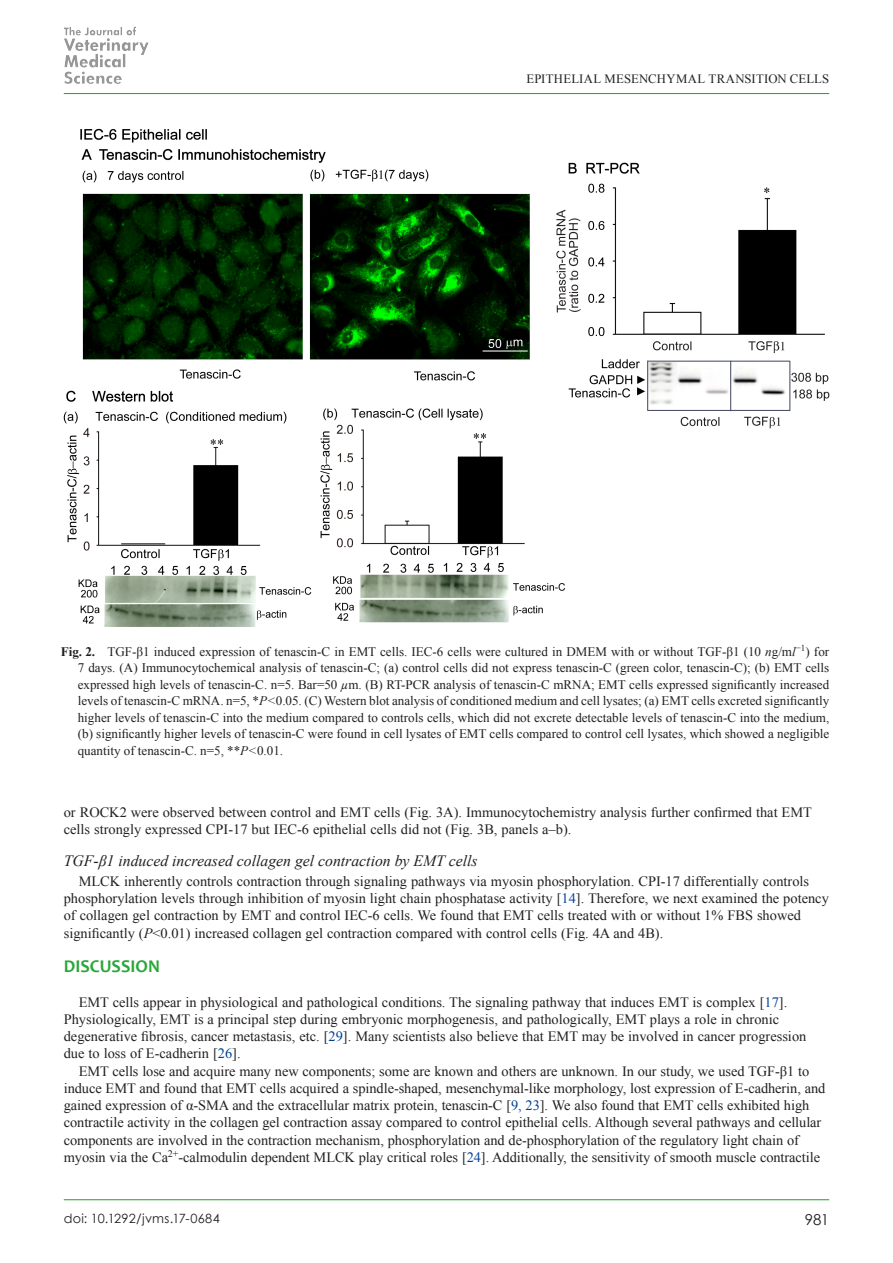
<style>
.page{position:relative;width:893px;height:1263px;background:#fff}
.page>*{position:absolute;margin:0;border:0;box-sizing:border-box;transform-origin:0 0}
.t1{font:700 18px "Candara";color:#2aa738}
.t2{font:italic 15.75px "Times New Roman";color:#231f20}
.t3{font:15px "Century Gothic";color:#231f20}
.t4{font:14.25px/17.2px "Times New Roman";color:#231f20}
.t5{font:13.05px/16.5px "Times New Roman";color:#231f20;text-align:justify}
.t6{font:12.75px "Times New Roman";letter-spacing:.015em;color:#231f20}
.t7{font:12.75px "Century Gothic";letter-spacing:.02em;color:#231f20}
.s1{font-weight:700}
.s2{font-style:italic}
.s3{color:#003f98}
</style>
<div class="page">
<img style="left:64px;top:27px;width:74px;height:24px">
<hr style="left:64px;top:93px;width:765px;height:1px;background:#2aa738">
<hr style="left:64px;top:1199px;width:765px;height:1px;background:#2aa738">
<img style="left:64px;top:128px;width:765px;height:499px">
<p class="t6" style="left:526px;top:70px;width:304px">EPITHELIAL MESENCHYMAL TRANSITION CELLS</p>
<p class="t5" style="left:78px;top:643px;width:753px;text-indent:-17px"><span class="s1">Fig. 2.</span> TGF-β1 induced expression of tenascin-C in EMT cells. IEC-6 cells were cultured in DMEM with or without TGF-β1 (10 <span class="s2">n</span>g/m<span class="s2">l</span><sup>−1</sup>) for 7 days. (A) Immunocytochemical analysis of tenascin-C; (a) control cells did not express tenascin-C (green color, tenascin-C); (b) EMT cells expressed high levels of tenascin-C. n=5. Bar=50 <span class="s2">µ</span>m. (B) RT-PCR analysis of tenascin-C mRNA; EMT cells expressed significantly increased levels of tenascin-C mRNA. n=5, *<span class="s2">P&lt;</span>0.05. (C) Western blot analysis of conditioned medium and cell lysates; (a) EMT cells excreted significantly higher levels of tenascin-C into the medium compared to controls cells, which did not excrete detectable levels of tenascin-C into the medium, (b) significantly higher levels of tenascin-C were found in cell lysates of EMT cells compared to control cell lysates, which showed a negligible quantity of tenascin-C. n=5, **<span class="s2">P&lt;</span>0.01.</p>
<p class="t4" style="left:64px;top:803px;width:750px">or ROCK2 were observed between control and EMT cells (Fig. 3A). Immunocytochemistry analysis further confirmed that EMT cells strongly expressed CPI-17 but IEC-6 epithelial cells did not (Fig. 3B, panels a–b).</p>
<p class="t2" style="left:64px;top:850px;width:415px">TGF-β1 induced increased collagen gel contraction by EMT cells</p>
<p class="t4" style="left:64px;top:872px;width:767px;text-indent:15px">MLCK inherently controls contraction through signaling pathways via myosin phosphorylation. CPI-17 differentially controls phosphorylation levels through inhibition of myosin light chain phosphatase activity [<span class="s3">14</span>]. Therefore, we next examined the potency of collagen gel contraction by EMT and control IEC-6 cells. We found that EMT cells treated with or without 1% FBS showed significantly (<span class="s2">P</span>&lt;0.01) increased collagen gel contraction compared with control cells (Fig. 4A and 4B).</p>
<p class="t1" style="left:64px;top:955px;width:98px">DISCUSSION</p>
<p class="t4" style="left:64px;top:993px;width:744px;text-indent:15px">EMT cells appear in physiological and pathological conditions. The signaling pathway that induces EMT is complex [<span class="s3">17</span>].<br>Physiologically, EMT is a principal step during embryonic morphogenesis, and pathologically, EMT plays a role in chronic degenerative fibrosis, cancer metastasis, etc. [<span class="s3">29</span>]. Many scientists also believe that EMT may be involved in cancer progression due to loss of E-cadherin [<span class="s3">26</span>].</p>
<p class="t4" style="left:64px;top:1062px;width:763px;text-indent:15px">EMT cells lose and acquire many new components; some are known and others are unknown. In our study, we used TGF-β1 to induce EMT and found that EMT cells acquired a spindle-shaped, mesenchymal-like morphology, lost expression of E-cadherin, and gained expression of α-SMA and the extracellular matrix protein, tenascin-C [<span class="s3">9, 23</span>]. We also found that EMT cells exhibited high contractile activity in the collagen gel contraction assay compared to control epithelial cells. Although several pathways and cellular components are involved in the contraction mechanism, phosphorylation and de-phosphorylation of the regulatory light chain of myosin via the Ca<sup>2+</sup>-calmodulin dependent MLCK play critical roles [<span class="s3">24</span>]. Additionally, the sensitivity of smooth muscle contractile</p>
<p class="t7" style="left:64px;top:1209px;width:158px">doi: 10.1292/jvms.17-0684</p>
<p class="t3" style="left:805px;top:1209px;width:26px">981</p>
</div>
